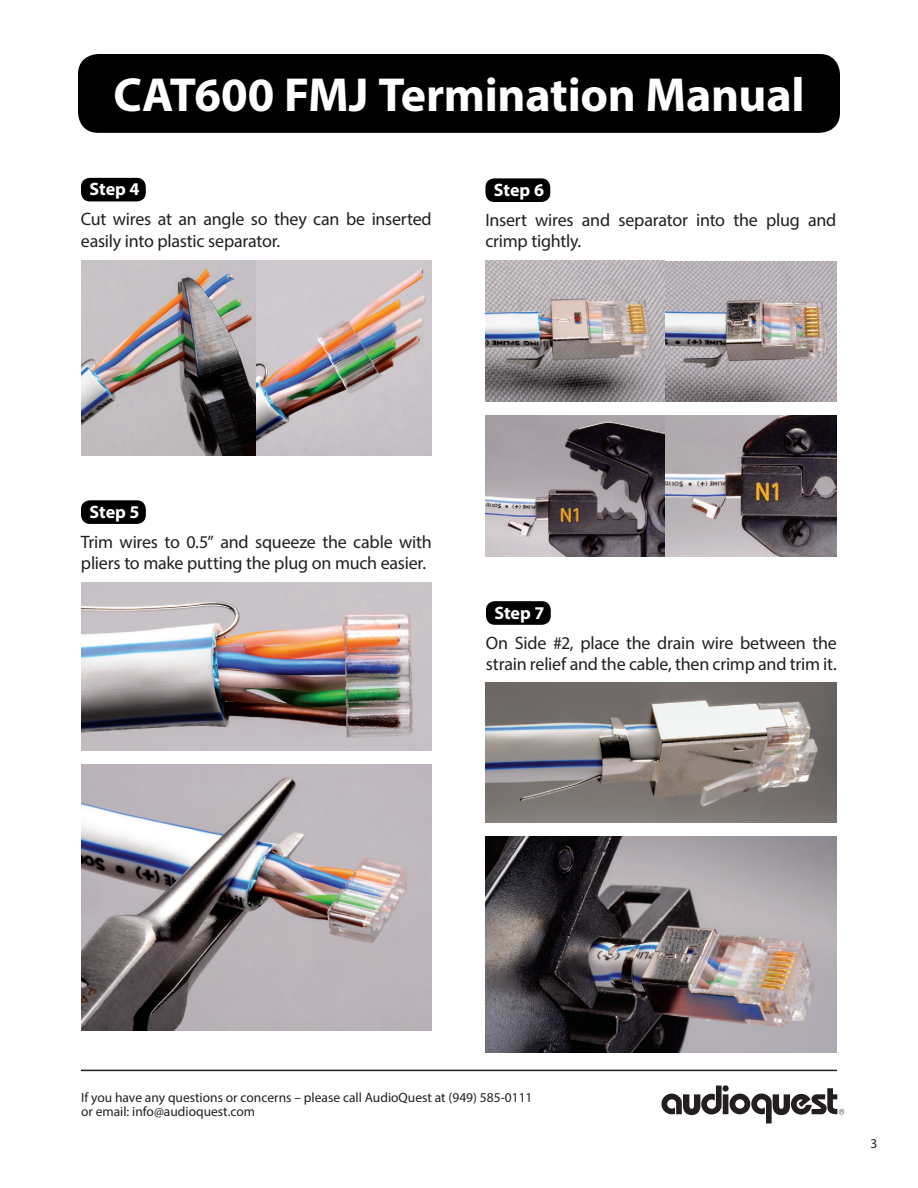
<style>
.page{position:relative;width:918px;height:1188px;background:#fff}
.page>*{position:absolute;margin:0;border:0;box-sizing:border-box;transform-origin:0 0}
.t1{font:700 48px "Myriad Pro";letter-spacing:-.01em;color:#fff}
.t2{font:18px/21.6px "Myriad Pro";letter-spacing:-.015em;color:#231f20}
.t3{font:700 18px "Myriad Pro";letter-spacing:-.005em;color:#fff}
.t4{font:13.5px/13.5px "Myriad Pro";color:#231f20}
</style>
<div class="page">
<div style="left:723px;top:1094px;width:5px;height:20px;background:#231f20"></div>
<svg style="left:722px;top:1085px;width:7px;height:7px"></svg>
<svg style="left:661px;top:1086px;width:61px;height:29px"></svg>
<svg style="left:730px;top:1088px;width:114px;height:35px"></svg>
<hr style="left:81px;top:1070px;width:756px;height:1px;background:#231f20">
<div style="left:81px;top:500px;width:65px;height:24px;background:#000001;border-radius:9px"></div>
<div style="left:486px;top:601px;width:65px;height:24px;background:#000001;border-radius:9px"></div>
<div style="left:485px;top:178px;width:65px;height:24px;background:#000001;border-radius:9px"></div>
<img style="left:486px;top:682px;width:351px;height:141px">
<img style="left:486px;top:836px;width:351px;height:216px">
<div style="left:81px;top:178px;width:65px;height:23px;background:#000001;border-radius:9px"></div>
<img style="left:81px;top:260px;width:351px;height:195px">
<img style="left:81px;top:583px;width:351px;height:168px">
<img style="left:664px;top:261px;width:173px;height:141px">
<img style="left:664px;top:415px;width:173px;height:141px">
<img style="left:81px;top:764px;width:351px;height:266px">
<img style="left:485px;top:261px;width:179px;height:141px">
<img style="left:485px;top:415px;width:179px;height:141px">
<div style="left:78px;top:54px;width:762px;height:79px;background:#000001;border-radius:20px"></div>
<h1 class="t1" style="left:113px;top:64px;width:693px">CAT600 FMJ Termination Manual</h1>
<p class="t3" style="left:90px;top:178px;width:52px">Step 4</p>
<p class="t2" style="left:81px;top:208px;width:352px">Cut wires at an angle so they can be inserted easily into plastic separator.</p>
<p class="t3" style="left:494px;top:178px;width:52px">Step 6</p>
<p class="t2" style="left:485px;top:209px;width:352px">Insert wires and separator into the plug and crimp tightly.</p>
<p class="t3" style="left:90px;top:500px;width:52px">Step 5</p>
<p class="t2" style="left:81px;top:531px;width:352px">Trim wires to 0.5” and squeeze the cable with pliers to make putting the plug on much easier.</p>
<p class="t3" style="left:494px;top:601px;width:52px">Step 7</p>
<p class="t2" style="left:486px;top:632px;width:352px">On Side #2, place the drain wire between the strain relief and the cable, then crimp and trim it.</p>
<p class="t4" style="left:81px;top:1091px;width:453px">If you have any questions or concerns – please call AudioQuest at (949) 585-0111 or email: info@audioquest.com</p>
<p class="t4" style="left:871px;top:1136px;width:8px">3</p>
</div>
